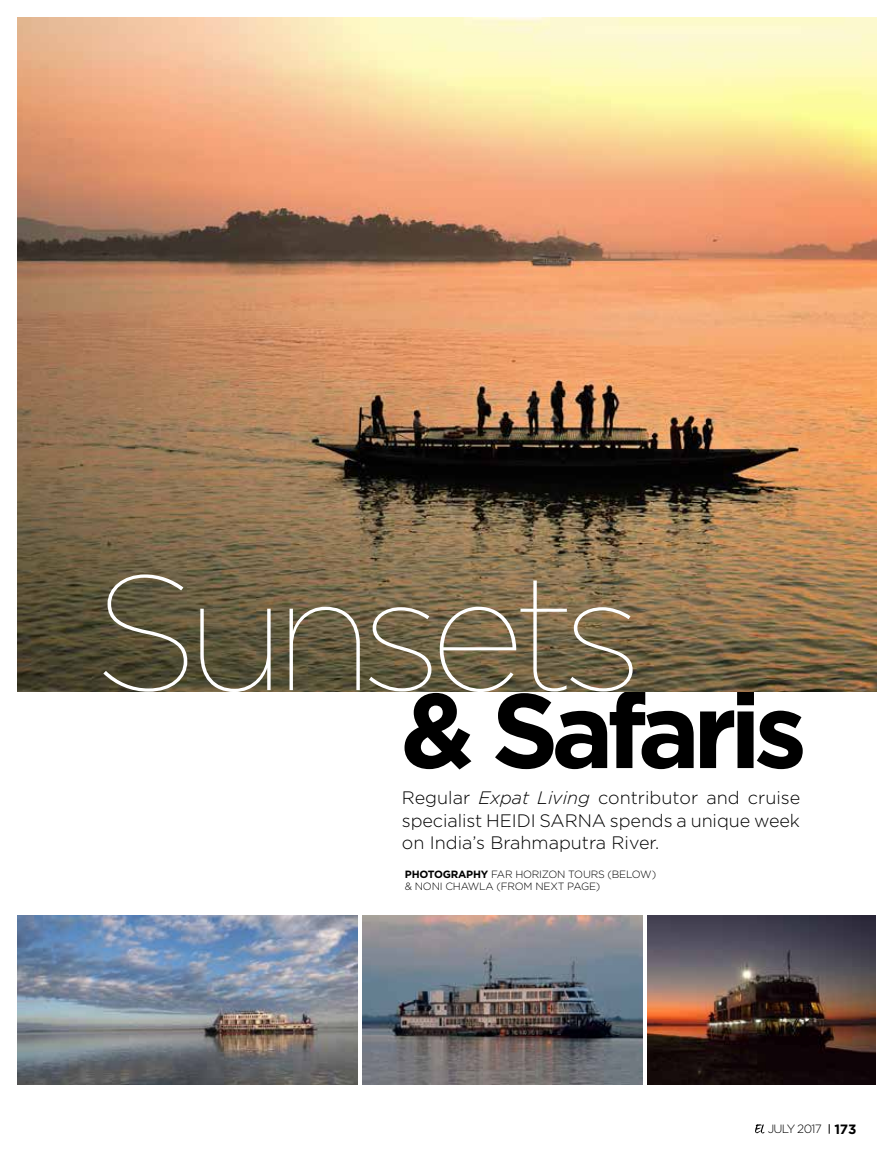
<style>
.page{position:relative;width:893px;height:1170px;background:#fff}
.page>*{position:absolute;margin:0;border:0;box-sizing:border-box;transform-origin:0 0}
.t1{font:100 162.75px "Gotham";letter-spacing:-.07em;color:#fff}
.t2{font:700 105.45px "Gotham";letter-spacing:-.07em;color:#000}
.t3{font:300 18px/22.5px "Gotham";letter-spacing:-.005em;color:#000;text-align:justify}
.t4{font:300 12px "Gotham";letter-spacing:-.065em;color:#000}
.t5{font:300 10.5px/12px "Gotham";letter-spacing:-.02em;color:#000}
.s1{font-style:italic}
.s2{font-weight:700}
.s3{font-weight:700;font-size:13.5px}
</style>
<div class="page">
<svg style="left:755px;top:1124px;width:9px;height:9px"></svg>
<img style="left:17px;top:915px;width:341px;height:169px">
<img style="left:647px;top:915px;width:229px;height:169px">
<img style="left:17px;top:17px;width:859px;height:674px">
<img style="left:362px;top:915px;width:281px;height:169px">
<h1 class="t1" style="left:94px;top:545px;width:551px">Sunsets</h1>
<h2 class="t2" style="left:401px;top:669px;width:408px">&amp; Safaris</h2>
<p class="t3" style="left:402px;top:786px;width:400px">Regular <span class="s1">Expat Living</span> contributor and cruise specialist HEIDI SARNA spends a unique week on India’s Brahmaputra River.</p>
<p class="t5" style="left:405px;top:867px;width:253px"><span class="s2">PHOTOGRAPHY</span> FAR HORIZON TOURS (BELOW) &amp; NONI CHAWLA (FROM NEXT PAGE)</p>
<p class="t4" style="left:768px;top:1121px;width:90px">JULY 2017 <span class="s3">173</span></p>
</div>
